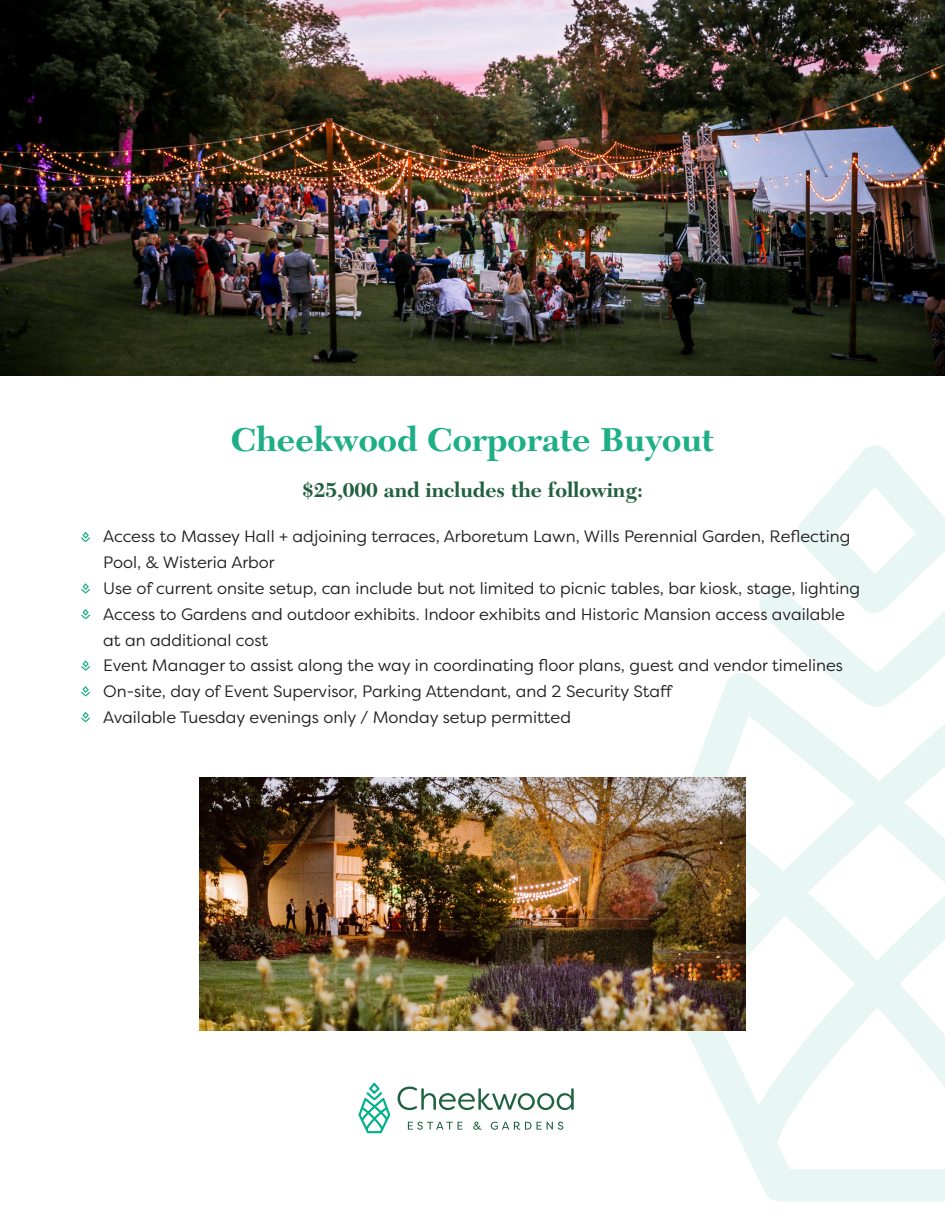
<style>
.page{position:relative;width:945px;height:1215px;background:#fff}
.page>*{position:absolute;margin:0;border:0;box-sizing:border-box;transform-origin:0 0}
.t1{font:700 34.5px "New Caledonia LT Std";color:#1eaf86}
.t2{font:700 21px "New Caledonia LT Std";color:#236041}
.t3{font:16.5px/25.8px "Filson Pro";color:#231f20}
</style>
<div class="page">
<svg style="left:638px;top:673px;width:307px;height:529px"></svg>
<svg style="left:759px;top:446px;width:186px;height:261px"></svg>
<img style="left:0;top:0;width:945px;height:375px">
<svg style="left:408px;top:1122px;width:54px;height:8px"></svg>
<svg style="left:473px;top:1122px;width:9px;height:8px"></svg>
<svg style="left:491px;top:1122px;width:72px;height:8px"></svg>
<svg style="left:398px;top:1087px;width:176px;height:23px"></svg>
<svg style="left:359px;top:1083px;width:31px;height:50px"></svg>
<img style="left:199px;top:777px;width:547px;height:253px">
<svg style="left:81px;top:532px;width:9px;height:10px"></svg>
<svg style="left:81px;top:583px;width:9px;height:10px"></svg>
<svg style="left:81px;top:609px;width:9px;height:10px"></svg>
<svg style="left:81px;top:661px;width:9px;height:10px"></svg>
<svg style="left:81px;top:686px;width:9px;height:10px"></svg>
<svg style="left:81px;top:712px;width:9px;height:10px"></svg>
<p class="t1" style="left:231px;top:419px;width:485px">Cheekwood Corporate Buyout</p>
<p class="t2" style="left:302px;top:477px;width:342px">$25,000 and includes the following:</p>
<p class="t3" style="left:103px;top:523px;width:749px">Access to Massey Hall + adjoining terraces, Arboretum Lawn, Wills Perennial Garden, Reflecting<br>Pool, &amp; Wisteria Arbor</p>
<p class="t3" style="left:103px;top:575px;width:758px">Use of current onsite setup, can include but not limited to picnic tables, bar kiosk, stage, lighting</p>
<p class="t3" style="left:103px;top:601px;width:743px">Access to Gardens and outdoor exhibits. Indoor exhibits and Historic Mansion access available at an additional cost</p>
<p class="t3" style="left:103px;top:652px;width:741px">Event Manager to assist along the way in coordinating floor plans, guest and vendor timelines</p>
<p class="t3" style="left:103px;top:678px;width:571px">On-site, day of Event Supervisor, Parking Attendant, and 2 Security Staff</p>
<p class="t3" style="left:103px;top:704px;width:469px">Available Tuesday evenings only / Monday setup permitted</p>
</div>
